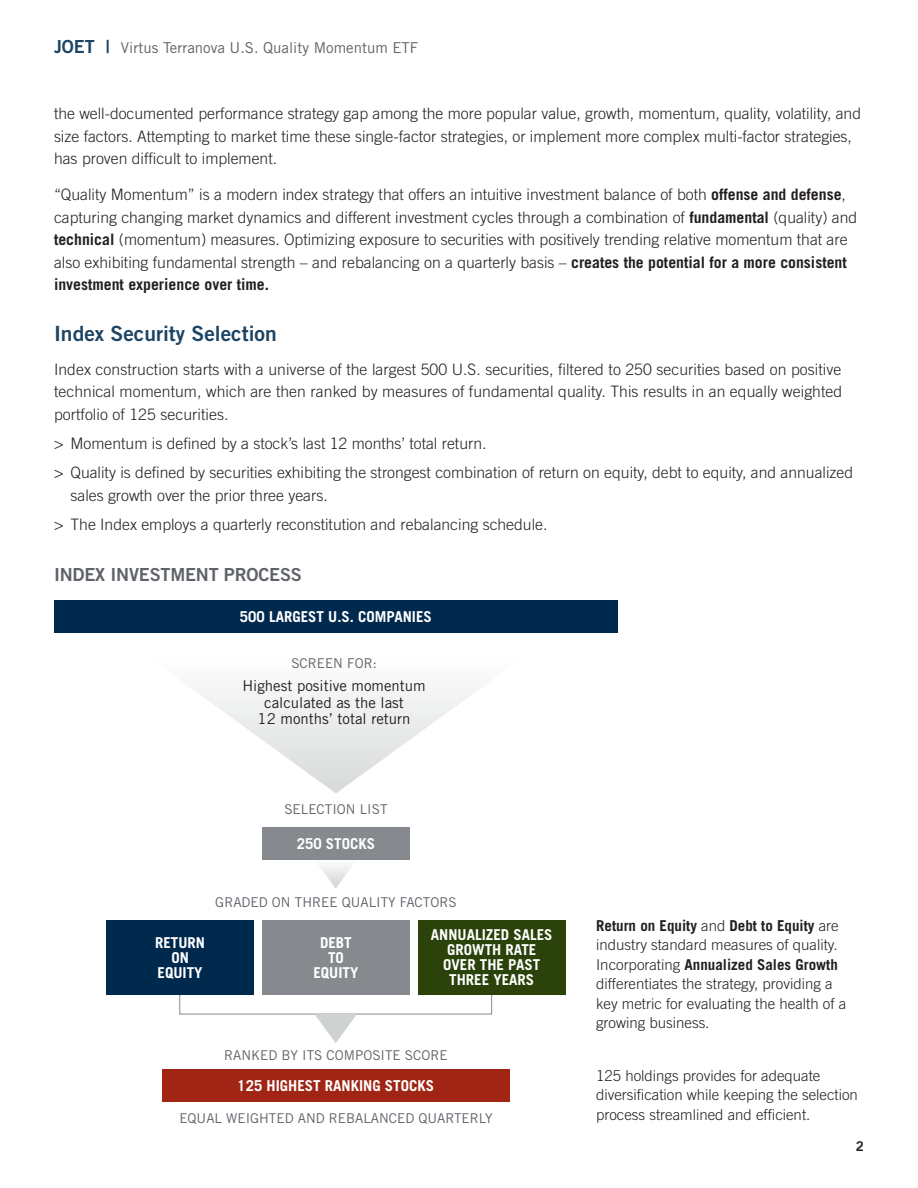
<style>
.page{position:relative;width:918px;height:1188px;background:#fff}
.page>*{position:absolute;margin:0;border:0;box-sizing:border-box;transform-origin:0 0}
.t1{font:21px "Trade Gothic LT Std Bd 2";color:#1d4463}
.t2{font:18px "Trade Gothic LT Std Bd 2";letter-spacing:-.01em;color:#5f6369}
.t3{font:300 15.75px/22.5px "Trade Gothic LT Std";color:#231f20}
.t4{font:300 15px/19.5px "Trade Gothic LT Std";color:#231f20}
.t5{font:700 15px/15px "Trade Gothic LT Std";color:#fff;text-align:center}
.t6{font:15px/16.5px "Trade Gothic LT Std";color:#231f20;text-align:center}
.t7{font:15px "Trade Gothic LT Std";color:#5f6369}
.t8{font:13.5px "Trade Gothic LT Std";color:#5f6369}
.t9{font:13.5px "Trade Gothic LT Std Bd 2";color:#231f20}
.s1{font-family:"Trade Gothic LT Std Bd 2";font-size:18px;color:#1d4463}
.s2{font-weight:700}
</style>
<div class="page">
<svg style="left:194px;top:689px;width:284px;height:104px"></svg>
<div style="left:54px;top:601px;width:564px;height:32px;background:#00294e"></div>
<div style="left:262px;top:827px;width:148px;height:33px;background:#868a8e"></div>
<svg style="left:320px;top:866px;width:31px;height:23px"></svg>
<div style="left:106px;top:920px;width:148px;height:75px;background:#00294e"></div>
<div style="left:262px;top:920px;width:148px;height:75px;background:#868a8e"></div>
<div style="left:418px;top:920px;width:148px;height:75px;background:#2b420a"></div>
<div style="left:162px;top:1069px;width:347px;height:32px;background:#a12514"></div>
<svg style="left:314px;top:1014px;width:43px;height:29px"></svg>
<p class="t7" style="left:54px;top:38px;width:366px"><span class="s1">JOET |</span> Virtus Terranova U.S. Quality Momentum ETF</p>
<p class="t3" style="left:54px;top:102px;width:809px">the well-documented performance strategy gap among the more popular value, growth, momentum, quality, volatility, and size factors. Attempting to market time these single-factor strategies, or implement more complex multi-factor strategies, has proven difficult to implement.</p>
<p class="t3" style="left:54px;top:183px;width:805px">“Quality Momentum” is a modern index strategy that offers an intuitive investment balance of both <span class="s2">offense and defense</span>, capturing changing market dynamics and different investment cycles through a combination of <span class="s2">fundamental</span> (quality) and <span class="s2">technical</span> (momentum) measures. Optimizing exposure to securities with positively trending relative momentum that are also exhibiting fundamental strength – and rebalancing on a quarterly basis – <span class="s2">creates the potential for a more consistent investment experience over time.</span></p>
<h1 class="t1" style="left:54px;top:321px;width:224px">Index Security Selection</h1>
<p class="t3" style="left:54px;top:358px;width:790px;text-align:justify">Index construction starts with a universe of the largest 500 U.S. securities, filtered to 250 securities based on positive technical momentum, which are then ranked by measures of fundamental quality. This results in an equally weighted portfolio of 125 securities.</p>
<p class="t3" style="left:54px;top:428px;width:801px;line-height:29.2px">&gt; Momentum is defined by a stock’s last 12 months’ total return.<br>&gt; Quality is defined by securities exhibiting the strongest combination of return on equity, debt to equity, and annualized</p>
<p class="t3" style="left:54px;top:480px;width:495px;line-height:29.2px;text-indent:16px">sales growth over the prior three years.<br>&gt; The Index employs a quarterly reconstitution and rebalancing schedule.</p>
<p class="t2" style="left:54px;top:563px;width:249px">INDEX INVESTMENT PROCESS</p>
<p class="t5" style="left:240px;top:609px;width:194px">500 LARGEST U.S. COMPANIES</p>
<p class="t8" style="left:291px;top:655px;width:87px">SCREEN FOR:</p>
<p class="t6" style="left:242px;top:678px;width:185px">Highest positive momentum calculated as the last<br>12 months’ total return</p>
<p class="t8" style="left:284px;top:801px;width:105px">SELECTION LIST</p>
<p class="t5" style="left:297px;top:836px;width:80px">250 STOCKS</p>
<p class="t8" style="left:215px;top:894px;width:243px">GRADED ON THREE QUALITY FACTORS</p>
<p class="t5" style="left:155px;top:935px;width:52px">RETURN<br>ON<br>EQUITY</p>
<p class="t5" style="left:313px;top:935px;width:47px">DEBT<br>TO<br>EQUITY</p>
<p class="t5" style="left:431px;top:927px;width:123px">ANNUALIZED SALES<br>GROWTH RATE<br>OVER THE PAST<br>THREE YEARS</p>
<p class="t8" style="left:224px;top:1047px;width:225px">RANKED BY ITS COMPOSITE SCORE</p>
<p class="t5" style="left:237px;top:1077px;width:198px">125 HIGHEST RANKING STOCKS</p>
<p class="t8" style="left:179px;top:1110px;width:315px">EQUAL WEIGHTED AND REBALANCED QUARTERLY</p>
<p class="t4" style="left:596px;top:916px;width:252px"><span class="s2">Return on Equity</span> and <span class="s2">Debt to Equity</span> are industry standard measures of quality.<br>Incorporating <span class="s2">Annualized Sales Growth </span>differentiates the strategy, providing a key metric for evaluating the health of a growing business.</p>
<p class="t4" style="left:596px;top:1065px;width:263px">125 holdings provides for adequate diversification while keeping the selection process streamlined and efficient.</p>
<p class="t9" style="left:856px;top:1138px;width:10px">2</p>
</div>
